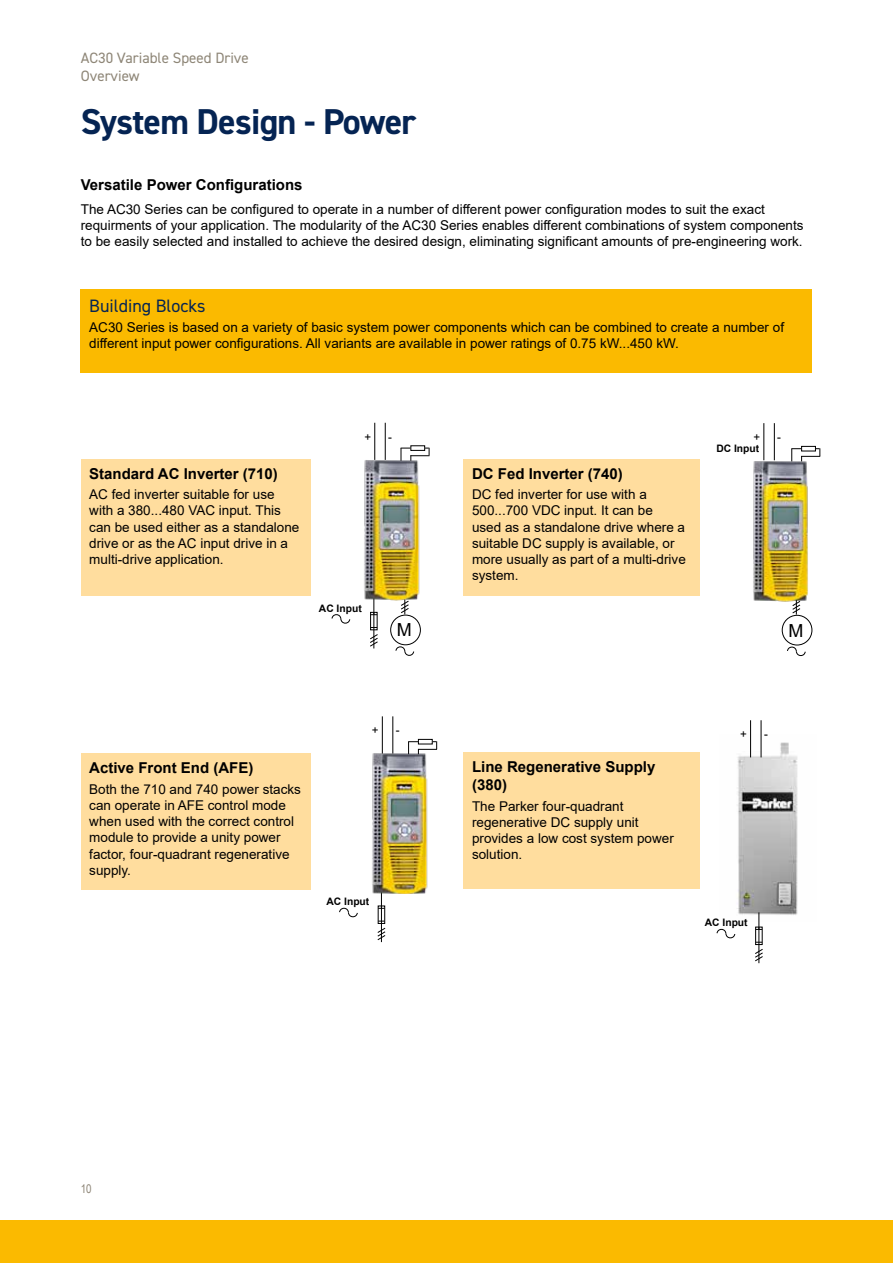
<style>
.page{position:relative;width:893px;height:1263px;background:#fff}
.page>*{position:absolute;margin:0;border:0;box-sizing:border-box;transform-origin:0 0}
.t1{font:700 36px "DIN2014";letter-spacing:-.02em;color:#052453}
.t2{font:18px "DIN2014";color:#052453}
.t3{font:18px "Arial";color:#000}
.t4{font:700 15px/18px "Arial";color:#000}
.t5{font:15px/18px "DIN2014";color:#8e8677}
.t6{font:13.5px/16.2px "Arial";color:#000}
.t7{font:12px "Arial Narrow";color:#8e8677}
.t8{font:11.55px "Arial";color:#000}
.t9{font:700 10.35px "Arial";color:#000}
</style>
<div class="page">
<div style="left:0;top:1220px;width:893px;height:43px;background:#fbba00"></div>
<svg style="left:331px;top:614px;width:20px;height:10px"></svg>
<div style="left:370px;top:612px;width:8px;height:18px;border:1px solid #000"></div>
<hr style="left:373px;top:612px;width:1px;height:36px;background:#000">
<svg style="left:370px;top:634px;width:8px;height:13px"></svg>
<svg style="left:371px;top:600px;width:6px;height:15px"></svg>
<div style="left:390px;top:615px;width:31px;height:30px;border:1px solid #000;border-radius:50%"></div>
<svg style="left:395px;top:645px;width:20px;height:11px"></svg>
<svg style="left:427px;top:448px;width:3px;height:9px"></svg>
<hr style="left:763px;top:423px;width:1px;height:37px;background:#000">
<hr style="left:774px;top:423px;width:1px;height:37px;background:#000">
<svg style="left:400px;top:600px;width:9px;height:14px"></svg>
<img style="left:364px;top:442px;width:63px;height:158px">
<div style="left:782px;top:615px;width:30px;height:30px;border:1px solid #000;border-radius:50%"></div>
<svg style="left:787px;top:645px;width:19px;height:11px"></svg>
<svg style="left:792px;top:601px;width:9px;height:14px"></svg>
<img style="left:737px;top:734px;width:61px;height:181px">
<hr style="left:374px;top:423px;width:1px;height:37px;background:#000">
<hr style="left:385px;top:423px;width:1px;height:37px;background:#000">
<hr style="left:750px;top:720px;width:1px;height:37px;background:#000">
<hr style="left:761px;top:720px;width:1px;height:37px;background:#000">
<svg style="left:716px;top:928px;width:20px;height:11px"></svg>
<div style="left:755px;top:927px;width:8px;height:18px;border:1px solid #000"></div>
<hr style="left:758px;top:927px;width:1px;height:36px;background:#000">
<svg style="left:756px;top:912px;width:6px;height:18px"></svg>
<svg style="left:755px;top:942px;width:8px;height:20px"></svg>
<svg style="left:339px;top:907px;width:19px;height:11px"></svg>
<div style="left:378px;top:905px;width:7px;height:19px;border:1px solid #000"></div>
<hr style="left:381px;top:906px;width:1px;height:36px;background:#000">
<svg style="left:378px;top:894px;width:7px;height:15px"></svg>
<svg style="left:377px;top:921px;width:9px;height:20px"></svg>
<svg style="left:434px;top:741px;width:3px;height:9px"></svg>
<img style="left:372px;top:736px;width:62px;height:158px">
<hr style="left:382px;top:716px;width:1px;height:37px;background:#000">
<hr style="left:392px;top:716px;width:1px;height:37px;background:#000">
<img style="left:753px;top:443px;width:68px;height:158px">
<div style="left:81px;top:289px;width:731px;height:84px;background:#fbba00"></div>
<div style="left:81px;top:754px;width:229px;height:136px;background:#ffdd9e"></div>
<div style="left:81px;top:459px;width:229px;height:136px;background:#ffdd9e"></div>
<div style="left:463px;top:459px;width:237px;height:136px;background:#ffdd9e"></div>
<div style="left:463px;top:753px;width:237px;height:136px;background:#ffdd9e"></div>
<p class="t5" style="left:81px;top:48px;width:170px">AC30 Variable Speed Drive<br>Overview</p>
<h1 class="t1" style="left:81px;top:98px;width:337px">System Design - Power</h1>
<p class="t4" style="left:81px;top:175px;width:223px">Versatile Power Configurations</p>
<p class="t6" style="left:81px;top:201px;width:724px">The AC30 Series can be configured to operate in a number of different power configuration modes to suit the exact requirments of your application. The modularity of the AC30 Series enables different combinations of system components to be easily selected and installed to achieve the desired design, eliminating significant amounts of pre-engineering work.</p>
<h2 class="t2" style="left:89px;top:294px;width:118px">Building Blocks</h2>
<p class="t6" style="left:89px;top:319px;width:696px">AC30 Series is based on a variety of basic system power components which can be combined to create a number of different input power configurations. All variants are available in power ratings of 0.75 kW...450 kW.</p>
<p class="t4" style="left:89px;top:465px;width:190px">Standard AC Inverter (710)</p>
<p class="t6" style="left:89px;top:486px;width:212px">AC fed inverter suitable for use with a 380...480 VAC input. This can be used either as a standalone drive or as the AC input drive in a multi-drive application.</p>
<p class="t8" style="left:364px;top:429px;width:8px">+</p>
<p class="t8" style="left:388px;top:429px;width:5px">-</p>
<p class="t9" style="left:319px;top:601px;width:44px">AC Input</p>
<h2 class="t3" style="left:397px;top:618px;width:16px">M</h2>
<p class="t4" style="left:89px;top:759px;width:166px">Active Front End (AFE)</p>
<p class="t6" style="left:89px;top:781px;width:213px">Both the 710 and 740 power stacks can operate in AFE control mode when used with the correct control module to provide a unity power factor, four-quadrant regenerative supply.</p>
<p class="t8" style="left:372px;top:722px;width:8px">+</p>
<p class="t8" style="left:396px;top:722px;width:5px">-</p>
<p class="t9" style="left:326px;top:894px;width:44px">AC Input</p>
<p class="t4" style="left:472px;top:465px;width:152px">DC Fed Inverter (740)</p>
<p class="t6" style="left:472px;top:486px;width:215px">DC fed inverter for use with a<br>500...700 VDC input. It can be<br>used as a standalone drive where a suitable DC supply is available, or more usually as part of a multi-drive system.</p>
<p class="t8" style="left:753px;top:429px;width:8px">+</p>
<p class="t8" style="left:777px;top:429px;width:5px">-</p>
<p class="t9" style="left:716px;top:441px;width:44px">DC Input</p>
<h2 class="t3" style="left:788px;top:618px;width:16px">M</h2>
<p class="t4" style="left:472px;top:758px;width:185px">Line Regenerative Supply (380)</p>
<p class="t6" style="left:472px;top:798px;width:203px">The Parker four-quadrant regenerative DC supply unit provides a low cost system power solution.</p>
<p class="t8" style="left:740px;top:726px;width:8px">+</p>
<p class="t8" style="left:764px;top:726px;width:5px">-</p>
<p class="t9" style="left:705px;top:915px;width:44px">AC Input</p>
<p class="t7" style="left:81px;top:1180px;width:12px">10</p>
</div>
